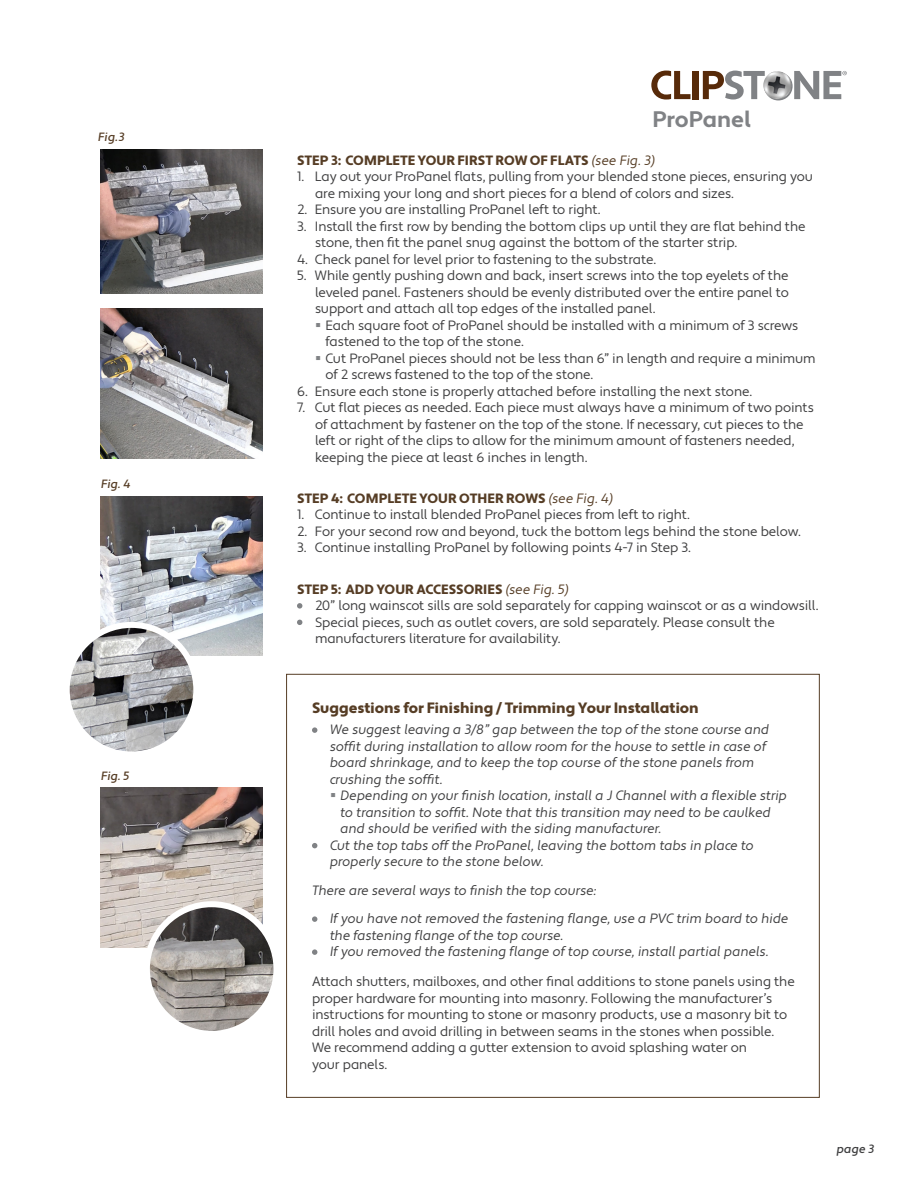
<style>
.page{position:relative;width:918px;height:1188px;background:#fff}
.page>*{position:absolute;margin:0;border:0;box-sizing:border-box;transform-origin:0 0}
.intro{font:700 22.5px "Apertura";letter-spacing:-.005em;color:#808285}
.body_head_propanel{font:900 15px "Apertura";letter-spacing:-.005em;color:#563d25}
.bullets_in_steps{font:13.5px/16.5px "Apertura";letter-spacing:-.01em;color:#3e3e3f}
.bullets_in_steps-2{font:13.5px/16.5px "Apertura Obliq";letter-spacing:-.005em;color:#3e3e3f}
.body_installation{font:13.5px/16.5px "Apertura";letter-spacing:-.01em;color:#3e3e3f}
.bullet_indent_2{font:13.5px/16.5px "Apertura";letter-spacing:-.01em;color:#3e3e3f}
.bullet_indent_2-2{font:13.5px/16.5px "Apertura Obliq";letter-spacing:-.005em;color:#3e3e3f}
.body_head_propanel-2{font:900 13.5px "Apertura";color:#563d25}
.body_head_propanel-3{font:12px "Apertura Medium Obliq";letter-spacing:-.005em;color:#563d25}
.bullets_propanel_fro{font:12px "Apertura Medium Obliq";color:#3e3e3f}
.s1{font-family:"Apertura Obliq";font-weight:400}
.s2{color:#808285}
</style>
<div class="page">
<svg style="left:297px;top:603px;width:5px;height:6px"></svg>
<svg style="left:297px;top:620px;width:5px;height:5px"></svg>
<img style="left:101px;top:496px;width:161px;height:160px">
<img style="left:101px;top:788px;width:161px;height:159px">
<img style="left:101px;top:150px;width:161px;height:144px">
<img style="left:101px;top:308px;width:161px;height:150px">
<img style="left:71px;top:626px;width:125px;height:125px">
<div style="left:64px;top:622px;width:135px;height:136px;border:6px solid #fff;border-radius:50%"></div>
<img style="left:147px;top:904px;width:129px;height:130px;border-radius:65px">
<div style="left:144px;top:901px;width:135px;height:136px;border:6px solid #fff;border-radius:50%"></div>
<svg style="left:764px;top:72px;width:29px;height:28px"></svg>
<div style="left:693px;top:71px;width:6px;height:28px;background:#572a09"></div>
<svg style="left:703px;top:71px;width:62px;height:29px"></svg>
<svg style="left:651px;top:71px;width:39px;height:29px"></svg>
<img style="left:763px;top:71px;width:28px;height:28px;border-radius:14px">
<svg style="left:794px;top:71px;width:53px;height:28px"></svg>
<svg style="left:312px;top:727px;width:5px;height:6px"></svg>
<svg style="left:312px;top:843px;width:5px;height:5px"></svg>
<svg style="left:312px;top:916px;width:5px;height:6px"></svg>
<svg style="left:312px;top:949px;width:5px;height:6px"></svg>
<p class="body_head_propanel-3" style="left:98px;top:130px;width:28px">Fig.3</p>
<p class="body_head_propanel-3" style="left:101px;top:477px;width:31px">Fig. 4</p>
<p class="body_head_propanel-3" style="left:101px;top:769px;width:30px">Fig. 5</p>
<p class="intro" style="left:652px;top:106px;width:100px">ProPanel</p>
<p class="body_head_propanel-2" style="left:297px;top:152px;width:360px">STEP 3: COMPLETE YOUR FIRST ROW OF FLATS <span class="s1">(see Fig. 3)</span></p>
<p class="bullets_in_steps" style="left:315px;top:169px;width:500px;text-indent:-18px">1. Lay out your ProPanel flats, pulling from your blended stone pieces, ensuring you are mixing your long and short pieces for a blend of colors and sizes.</p>
<p class="bullets_in_steps" style="left:297px;top:202px;width:305px">2. Ensure you are installing ProPanel left to right.</p>
<p class="bullets_in_steps" style="left:315px;top:218px;width:492px;text-indent:-18px">3. Install the first row by bending the bottom clips up until they are flat behind the stone, then fit the panel snug against the bottom of the starter strip.</p>
<p class="bullets_in_steps" style="left:297px;top:251px;width:361px">4. Check panel for level prior to fastening to the substrate.</p>
<p class="bullets_in_steps" style="left:315px;top:268px;width:475px;text-align:justify;text-indent:-18px">5. While gently pushing down and back, insert screws into the top eyelets of the leveled panel. Fasteners should be evenly distributed over the entire panel to support and attach all top edges of the installed panel.</p>
<p class="bullet_indent_2" style="left:326px;top:317px;width:474px;text-indent:-10px"><span class="s2">▪</span> Each square foot of ProPanel should be installed with a minimum of 3 screws fastened to the top of the stone.</p>
<p class="bullet_indent_2" style="left:326px;top:350px;width:492px;text-indent:-10px"><span class="s2">▪</span> Cut ProPanel pieces should not be less than 6” in length and require a minimum of 2 screws fastened to the top of the stone.</p>
<p class="bullets_in_steps" style="left:297px;top:383px;width:457px">6. Ensure each stone is properly attached before installing the next stone.</p>
<p class="bullets_in_steps" style="left:315px;top:400px;width:501px;text-indent:-18px">7. Cut flat pieces as needed. Each piece must always have a minimum of two points of attachment by fastener on the top of the stone. If necessary, cut pieces to the left or right of the clips to allow for the minimum amount of fasteners needed, keeping the piece at least 6 inches in length.</p>
<p class="body_head_propanel-2" style="left:297px;top:490px;width:318px">STEP 4: COMPLETE YOUR OTHER ROWS <span class="s1">(see Fig. 4)</span></p>
<p class="bullets_in_steps" style="left:297px;top:507px;width:395px">1. Continue to install blended ProPanel pieces from left to right.</p>
<p class="bullets_in_steps" style="left:297px;top:523px;width:505px">2. For your second row and beyond, tuck the bottom legs behind the stone below.</p>
<p class="bullets_in_steps" style="left:297px;top:540px;width:396px">3. Continue installing ProPanel by following points 4-7 in Step 3.</p>
<p class="body_head_propanel-2" style="left:297px;top:581px;width:274px">STEP 5: ADD YOUR ACCESSORIES <span class="s1">(see Fig. 5)</span></p>
<p class="bullets_in_steps" style="left:315px;top:598px;width:505px">20” long wainscot sills are sold separately for capping wainscot or as a windowsill.</p>
<p class="bullets_in_steps" style="left:315px;top:614px;width:461px">Special pieces, such as outlet covers, are sold separately. Please consult the manufacturers literature for availability.</p>
<p class="body_head_propanel" style="left:312px;top:699px;width:388px">Suggestions for Finishing / Trimming Your Installation</p>
<p class="bullets_in_steps-2" style="left:330px;top:722px;width:441px">We suggest leaving a 3/8” gap between the top of the stone course and soffit during installation to allow room for the house to settle in case of board shrinkage, and to keep the top course of the stone panels from crushing the soffit.</p>
<p class="bullet_indent_2-2" style="left:340px;top:788px;width:448px;text-indent:-10px"><span class="s2">▪</span> Depending on your finish location, install a J Channel with a flexible strip to transition to soffit. Note that this transition may need to be caulked and should be verified with the siding manufacturer.</p>
<p class="bullets_in_steps-2" style="left:330px;top:837px;width:425px">Cut the top tabs off the ProPanel, leaving the bottom tabs in place to properly secure to the stone below.</p>
<p class="bullets_in_steps-2" style="left:312px;top:882px;width:286px">There are several ways to finish the top course:</p>
<p class="bullets_in_steps-2" style="left:330px;top:911px;width:460px">If you have not removed the fastening flange, use a PVC trim board to hide the fastening flange of the top course.</p>
<p class="bullets_in_steps-2" style="left:330px;top:944px;width:440px">If you removed the fastening flange of top course, install partial panels.</p>
<p class="body_installation" style="left:312px;top:974px;width:484px">Attach shutters, mailboxes, and other final additions to stone panels using the proper hardware for mounting into masonry. Following the manufacturer’s instructions for mounting to stone or masonry products, use a masonry bit to drill holes and avoid drilling in between seams in the stones when possible.<br>We recommend adding a gutter extension to avoid splashing water on<br>your panels.</p>
<p class="bullets_propanel_fro" style="left:837px;top:1141px;width:39px">page 3</p>
</div>
